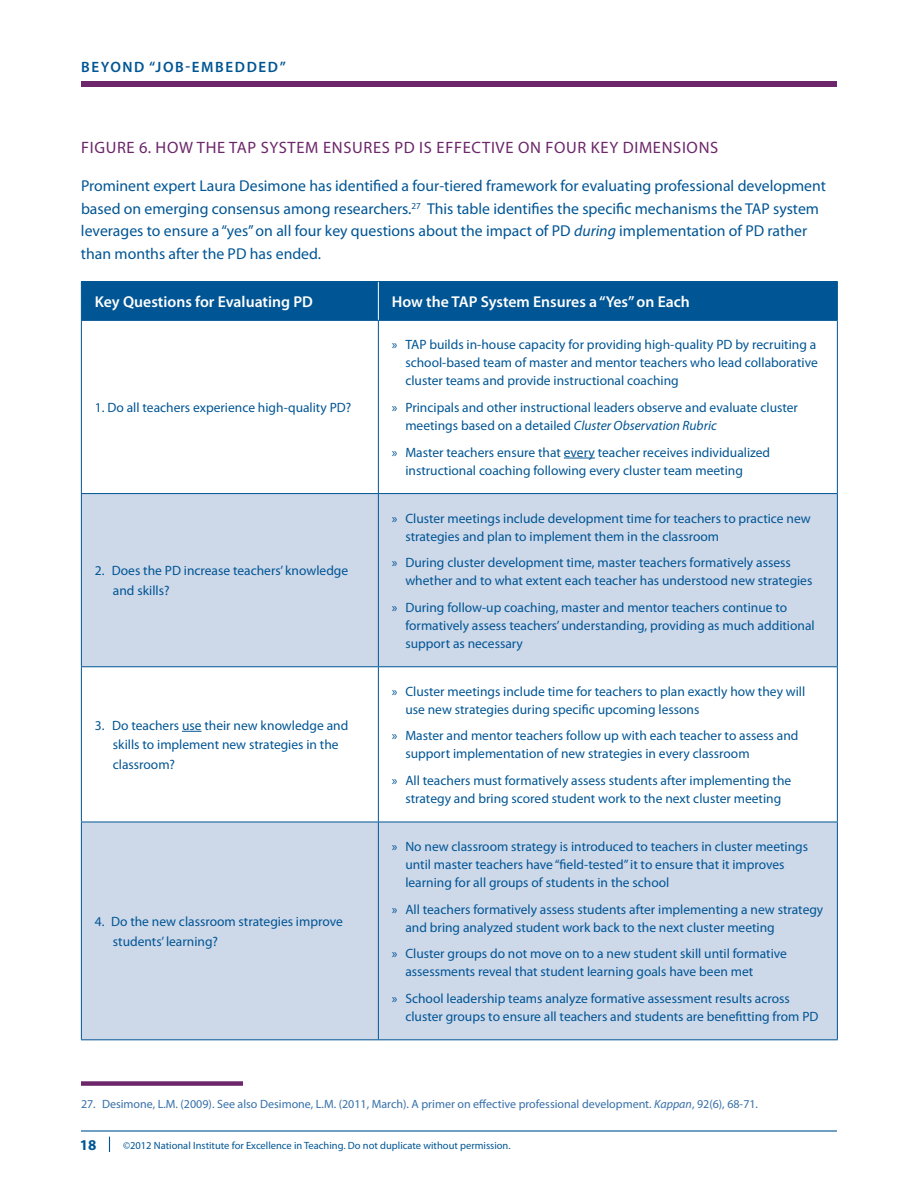
<style>
.page{position:relative;width:918px;height:1188px;background:#fff}
.page>*{position:absolute;margin:0;border:0;box-sizing:border-box;transform-origin:0 0}
.t1{font:16.5px "Myriad Pro";letter-spacing:.04em;color:#6c2669}
.t2{font:15.75px/22.5px "Myriad Pro";color:#005594}
.t3{font:600 15.75px "Myriad Pro";color:#fff}
.t4{font:600 15px "Myriad Pro";letter-spacing:.11em;color:#005594}
.t5{font:700 15px "Myriad Pro";color:#005594}
.t6{font:13.5px/18px "Myriad Pro";color:#005594}
.t7{font:12px "Myriad Pro";color:#3670a9}
.t8{font:10.5px "Myriad Pro";color:#005594}
.s1{font-style:italic}
</style>
<div class="page">
<div style="left:81px;top:81px;width:756px;height:6px;background:#6c2669"></div>
<hr style="left:81px;top:1130px;width:756px;height:2px;background:#005594">
<svg style="left:109px;top:1137px;width:1px;height:15px"></svg>
<div style="left:82px;top:282px;width:755px;height:38px;background:#005594"></div>
<svg style="left:82px;top:494px;width:755px;height:545px;fill:#cdd8e9"></svg>
<hr style="left:378px;top:282px;width:1px;height:38px;background:#fff">
<hr style="left:81px;top:282px;width:1px;height:38px;background:#005594">
<hr style="left:81px;top:281px;width:297px;height:1px;background:#005594">
<hr style="left:378px;top:281px;width:460px;height:1px;background:#005594">
<hr style="left:837px;top:282px;width:1px;height:38px;background:#005594">
<hr style="left:81px;top:321px;width:1px;height:172px;background:#005594">
<hr style="left:81px;top:320px;width:297px;height:1px;background:#005594">
<hr style="left:378px;top:321px;width:1px;height:172px;background:#005594">
<hr style="left:378px;top:320px;width:460px;height:1px;background:#005594">
<hr style="left:837px;top:321px;width:1px;height:172px;background:#005594">
<hr style="left:81px;top:494px;width:1px;height:172px;background:#005594">
<hr style="left:81px;top:493px;width:297px;height:1px;background:#005594">
<hr style="left:378px;top:494px;width:1px;height:172px;background:#005594">
<hr style="left:378px;top:493px;width:460px;height:1px;background:#005594">
<hr style="left:837px;top:494px;width:1px;height:172px;background:#005594">
<hr style="left:81px;top:667px;width:1px;height:155px;background:#005594">
<hr style="left:81px;top:666px;width:297px;height:1px;background:#005594">
<hr style="left:378px;top:667px;width:1px;height:155px;background:#005594">
<hr style="left:378px;top:666px;width:460px;height:1px;background:#005594">
<hr style="left:837px;top:667px;width:1px;height:155px;background:#005594">
<hr style="left:81px;top:822px;width:1px;height:217px;background:#005594">
<hr style="left:81px;top:822px;width:297px;height:1px;background:#005594">
<hr style="left:81px;top:1039px;width:297px;height:1px;background:#005594">
<hr style="left:378px;top:822px;width:1px;height:217px;background:#005594">
<hr style="left:378px;top:822px;width:460px;height:1px;background:#005594">
<hr style="left:837px;top:822px;width:1px;height:217px;background:#005594">
<hr style="left:378px;top:1039px;width:460px;height:1px;background:#005594">
<hr style="left:564px;top:458px;width:31px;height:1px;background:#005594">
<svg style="left:182px;top:731px;width:20px;height:1px"></svg>
<div style="left:81px;top:1081px;width:162px;height:5px;background:#6c2669"></div>
<p class="t4" style="left:81px;top:58px;width:206px">Beyond “Job-Embedded”</p>
<p class="t1" style="left:81px;top:137px;width:19px">Figure</p>
<p class="t1" style="left:139px;top:137px;width:69px">6. How the</p>
<p class="t1" style="left:229px;top:137px;width:52px">TAP System</p>
<p class="t1" style="left:323px;top:137px;width:20px">Ensures</p>
<p class="t1" style="left:394px;top:137px;width:61px">PD Is Effective</p>
<p class="t1" style="left:518px;top:137px;width:48px">on Four</p>
<p class="t1" style="left:591px;top:137px;width:54px">Key Dimensions</p>
<p class="t2" style="left:81px;top:175px;width:747px">Prominent expert Laura Desimone has identified a four-tiered framework for evaluating professional development based on emerging consensus among researchers.<sup>27</sup> This table identifies the specific mechanisms the TAP system leverages to ensure a “yes” on all four key questions about the impact of PD <span class="s1">during</span> implementation of PD rather than months after the PD has ended.</p>
<p class="t3" style="left:95px;top:292px;width:218px">Key Questions for Evaluating PD</p>
<p class="t3" style="left:392px;top:292px;width:299px">How the TAP System Ensures a “Yes” on Each</p>
<p class="t6" style="left:95px;top:398px;width:258px">1. Do all teachers experience high-quality PD?</p>
<p class="t6" style="left:113px;top:561px;width:237px;line-height:19.5px;text-indent:-18px">2. Does the PD increase teachers’ knowledge and skills?</p>
<p class="t6" style="left:113px;top:715px;width:237px;line-height:19.5px;text-indent:-18px">3. Do teachers use their new knowledge and skills to implement new strategies in the classroom?</p>
<p class="t6" style="left:113px;top:912px;width:231px;line-height:19.5px;text-indent:-18px">4. Do the new classroom strategies improve students’ learning?</p>
<p class="t6" style="left:405px;top:336px;width:414px;text-align:justify;text-indent:-14px">» TAP builds in-house capacity for providing high-quality PD by recruiting a school-based team of master and mentor teachers who lead collaborative cluster teams and provide instructional coaching</p>
<p class="t6" style="left:405px;top:398px;width:394px;text-indent:-14px">» Principals and other instructional leaders observe and evaluate cluster meetings based on a detailed <span class="s1">Cluster Observation Rubric</span></p>
<p class="t6" style="left:405px;top:443px;width:366px;text-indent:-14px">» Master teachers ensure that every teacher receives individualized instructional coaching following every cluster team meeting</p>
<p class="t6" style="left:405px;top:509px;width:407px;text-indent:-14px">» Cluster meetings include development time for teachers to practice new strategies and plan to implement them in the classroom</p>
<p class="t6" style="left:405px;top:553px;width:409px;text-indent:-14px">» During cluster development time, master teachers formatively assess whether and to what extent each teacher has understood new strategies</p>
<p class="t6" style="left:405px;top:598px;width:411px;text-indent:-14px">» During follow-up coaching, master and mentor teachers continue to formatively assess teachers’ understanding, providing as much additional support as necessary</p>
<p class="t6" style="left:405px;top:682px;width:401px;text-indent:-14px">» Cluster meetings include time for teachers to plan exactly how they will use new strategies during specific upcoming lessons</p>
<p class="t6" style="left:405px;top:727px;width:395px;text-indent:-14px">» Master and mentor teachers follow up with each teacher to assess and support implementation of new strategies in every classroom</p>
<p class="t6" style="left:392px;top:771px;width:401px;text-align:center">» All teachers must formatively assess students after implementing the strategy and bring scored student work to the next cluster meeting</p>
<p class="t6" style="left:405px;top:837px;width:404px;text-indent:-14px">» No new classroom strategy is introduced to teachers in cluster meetings until master teachers have “field-tested” it to ensure that it improves learning for all groups of students in the school</p>
<p class="t6" style="left:405px;top:900px;width:419px;text-indent:-14px">» All teachers formatively assess students after implementing a new strategy and bring analyzed student work back to the next cluster meeting</p>
<p class="t6" style="left:405px;top:944px;width:383px;text-indent:-14px">» Cluster groups do not move on to a new student skill until formative assessments reveal that student learning goals have been met</p>
<p class="t6" style="left:405px;top:989px;width:415px;text-indent:-14px">» School leadership teams analyze formative assessment results across cluster groups to ensure all teachers and students are benefitting from PD</p>
<p class="t7" style="left:81px;top:1096px;width:679px">27. Desimone, L.M. (2009). See also Desimone, L.M. (2011, March). A primer on effective professional development. <span class="s1">Kappan</span>, 92(6), 68-71.</p>
<p class="t5" style="left:80px;top:1135px;width:18px">18</p>
<p class="t8" style="left:123px;top:1139px;width:389px">©2012 National Institute for Excellence in Teaching. Do not duplicate without permission.</p>
</div>
